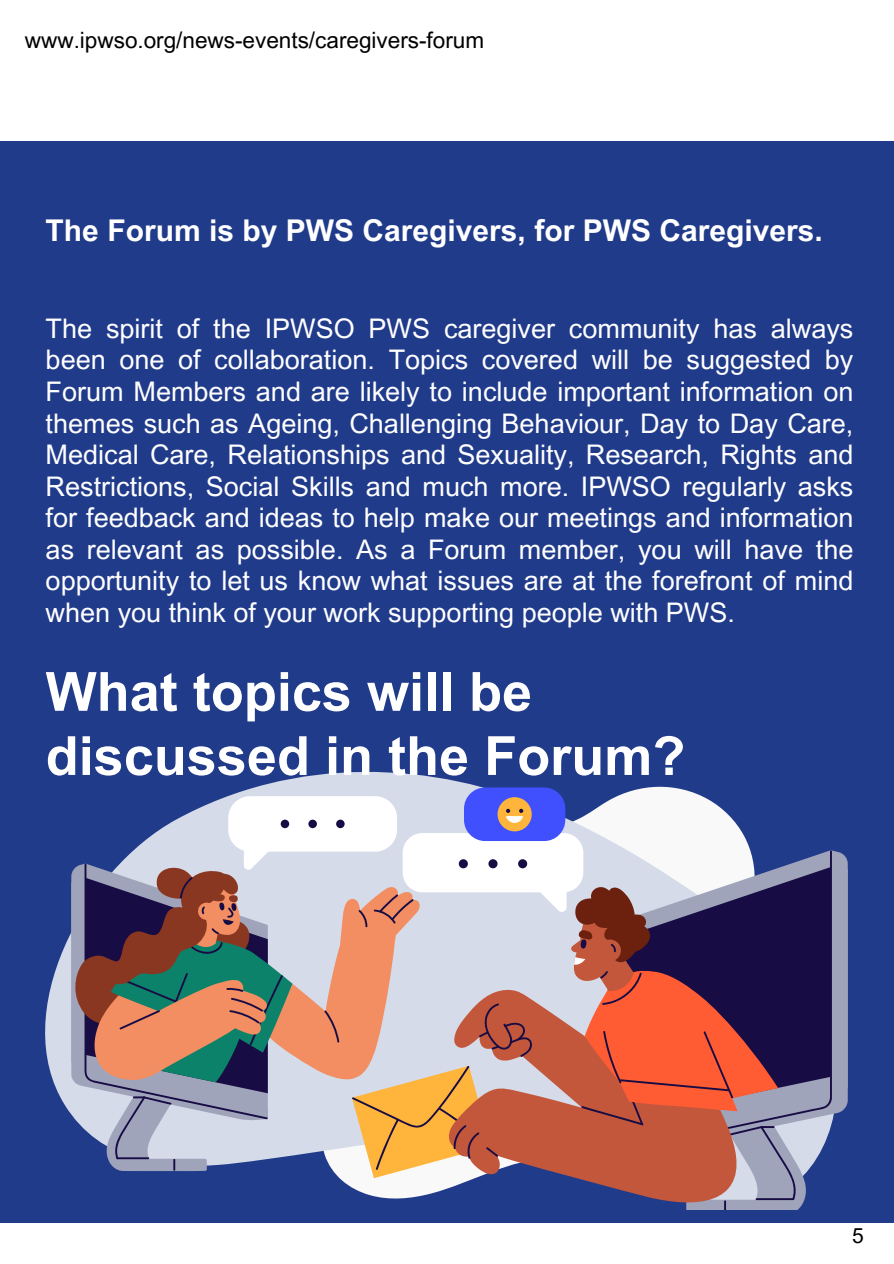
<style>
.page{position:relative;width:894px;height:1264px;background:#fff}
.page>*{position:absolute;margin:0;border:0;box-sizing:border-box;transform-origin:0 0}
.t1{font:700 54px/64.2px "Arial MT Pro";color:#fff}
.t2{font:700 30px "Arial MT Pro";color:#fff}
.t3{font:27px/31.5px "Arial MT Pro";color:#fff;text-align:justify}
.t4{font:22.5px "Arial MT Pro";color:#000}
.t5{font:21px "Arial MT Pro";color:#000}
</style>
<div class="page">
<div style="left:0;top:141px;width:893px;height:1081px;background:#213b8b"></div>
<svg style="left:45px;top:771px;width:803px;height:426px"></svg>
<svg style="left:831px;top:850px;width:16px;height:260px"></svg>
<svg style="left:805px;top:850px;width:26px;height:290px"></svg>
<svg style="left:805px;top:867px;width:25px;height:255px;fill:#180c45"></svg>
<div style="left:402px;top:833px;width:181px;height:59px;background:#fff;border-radius:20px"></div>
<div style="left:228px;top:796px;width:169px;height:55px;background:#fff;border-radius:22px"></div>
<div style="left:280px;top:819px;width:9px;height:9px;background:#180c45;border-radius:50%"></div>
<div style="left:308px;top:819px;width:9px;height:9px;background:#180c45;border-radius:50%"></div>
<div style="left:336px;top:819px;width:8px;height:9px;background:#180c45;border-radius:50%"></div>
<div style="left:464px;top:787px;width:101px;height:54px;background:#4050ff;border-radius:21px"></div>
<div style="left:497px;top:797px;width:34px;height:34px;background:#ffb43b;border-radius:50%"></div>
<svg style="left:506px;top:808px;width:17px;height:15px"></svg>
<svg style="left:71px;top:850px;width:734px;height:359px"></svg>
<h1 class="t4" style="left:25px;top:32px;width:460px">www.ipwso.org/news-events/caregivers-forum</h1>
<h2 class="t2" style="left:46px;top:219px;width:778px">The Forum is by PWS Caregivers, for PWS Caregivers.</h2>
<p class="t3" style="left:46px;top:316px;width:809px">The spirit of the IPWSO PWS caregiver community has always been one of collaboration. Topics covered will be suggested by Forum Members and are likely to include important information on themes such as Ageing, Challenging Behaviour, Day to Day Care, Medical Care, Relationships and Sexuality, Research, Rights and Restrictions, Social Skills and much more. IPWSO regularly asks for feedback and ideas to help make our meetings and information as relevant as possible. As a Forum member, you will have the opportunity to let us know what issues are at the forefront of mind when you think of your work supporting people with PWS.</p>
<p class="t1" style="left:46px;top:666px;width:641px">What topics will be discussed in the Forum?</p>
<p class="t5" style="left:851px;top:1227px;width:13px">5</p>
</div>
